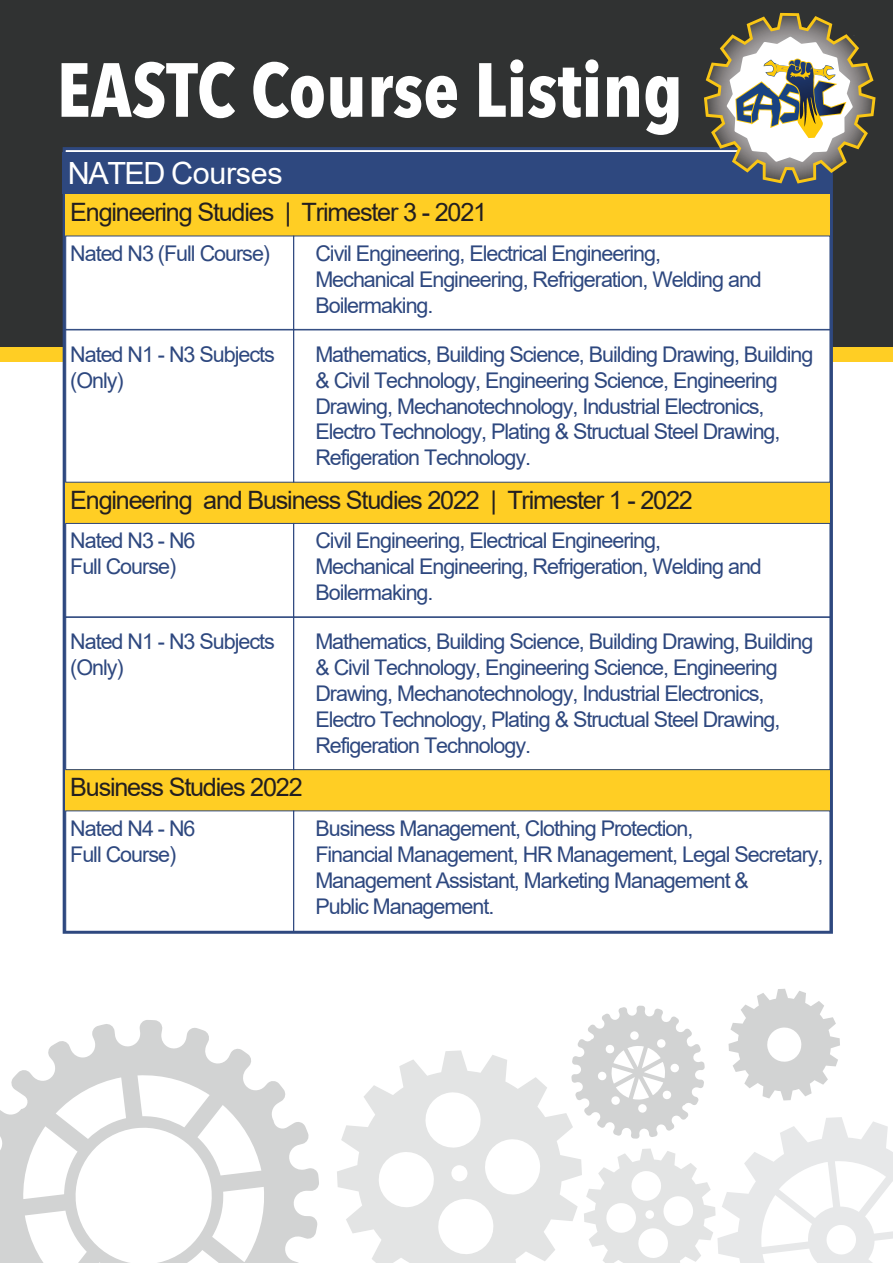
<style>
.page{position:relative;width:893px;height:1263px;background:#fff}
.page>*{position:absolute;margin:0;border:0;box-sizing:border-box;transform-origin:0 0}
.t1{font:700 condensed 75.75px "Avenir Next LT Pro";color:#fff}
.t2{font:30.6px "Arial";letter-spacing:-.01em;color:#fff}
.t3{font:25.35px "Arial";letter-spacing:-.05em;color:#231f20}
.t4{font:21.6px/26px "Arial";letter-spacing:-.05em;color:#2e487f}
</style>
<div class="page">
<div style="left:0;top:0;width:893px;height:346px;background:#303232"></div>
<svg style="left:0;top:1020px;width:319px;height:243px"></svg>
<svg style="left:337px;top:1050px;width:234px;height:213px;fill:#e3e4e4"></svg>
<svg style="left:571px;top:989px;width:322px;height:274px"></svg>
<div style="left:63px;top:147px;width:770px;height:787px;background:#fff;border:3px solid #2e487f"></div>
<div style="left:62px;top:153px;width:769px;height:41px;background:#2e487f"></div>
<div style="left:66px;top:194px;width:764px;height:42px;background:#ffce24"></div>
<div style="left:66px;top:482px;width:764px;height:41px;background:#ffce24"></div>
<svg style="left:704px;top:13px;width:172px;height:171px"></svg>
<div style="left:66px;top:329px;width:228px;height:153px;border:1px solid #2e487f"></div>
<div style="left:293px;top:329px;width:537px;height:153px;border:1px solid #2e487f"></div>
<div style="left:66px;top:769px;width:764px;height:42px;background:#ffce24"></div>
<div style="left:66px;top:523px;width:228px;height:95px;border:1px solid #2e487f"></div>
<div style="left:293px;top:523px;width:537px;height:95px;border:1px solid #2e487f"></div>
<div style="left:66px;top:617px;width:228px;height:153px;border:1px solid #2e487f"></div>
<div style="left:293px;top:811px;width:537px;height:121px;border:1px solid #2e487f"></div>
<div style="left:66px;top:811px;width:228px;height:121px;border:1px solid #2e487f"></div>
<div style="left:293px;top:617px;width:537px;height:153px;border:1px solid #2e487f"></div>
<h1 class="t1" style="left:57px;top:44px;width:628px">EASTC Course Listing</h1>
<h2 class="t2" style="left:68px;top:152px;width:216px">NATED Courses</h2>
<p class="t3" style="left:70px;top:195px;width:418px">Engineering Studies | Trimester 3 - 2021</p>
<p class="t4" style="left:70px;top:240px;width:201px">Nated N3 (Full Course)</p>
<p class="t4" style="left:315px;top:240px;width:448px">Civil Engineering, Electrical Engineering,<br>Mechanical Engineering, Refrigeration, Welding and<br>Boilermaking.</p>
<p class="t4" style="left:70px;top:341px;width:206px">Nated N1 - N3 Subjects (Only)</p>
<p class="t4" style="left:315px;top:341px;width:499px">Mathematics, Building Science, Building Drawing, Building &amp; Civil Technology, Engineering Science, Engineering Drawing, Mechanotechnology, Industrial Electronics, Electro Technology, Plating &amp; Structual Steel Drawing, Refigeration Technology.</p>
<p class="t3" style="left:70px;top:482px;width:624px">Engineering and Business Studies 2022 | Trimester 1 - 2022</p>
<p class="t4" style="left:70px;top:528px;width:127px">Nated N3 - N6<br>Full Course)</p>
<p class="t4" style="left:315px;top:528px;width:448px">Civil Engineering, Electrical Engineering,<br>Mechanical Engineering, Refrigeration, Welding and<br>Boilermaking.</p>
<p class="t4" style="left:70px;top:628px;width:206px">Nated N1 - N3 Subjects (Only)</p>
<p class="t4" style="left:315px;top:628px;width:499px">Mathematics, Building Science, Building Drawing, Building &amp; Civil Technology, Engineering Science, Engineering Drawing, Mechanotechnology, Industrial Electronics, Electro Technology, Plating &amp; Structual Steel Drawing, Refigeration Technology.</p>
<p class="t3" style="left:70px;top:770px;width:234px">Business Studies 2022</p>
<p class="t4" style="left:70px;top:815px;width:127px">Nated N4 - N6<br>Full Course)</p>
<p class="t4" style="left:315px;top:815px;width:510px">Business Management, Clothing Protection,<br>Financial Management, HR Management, Legal Secretary, Management Assistant, Marketing Management &amp;<br>Public Management.</p>
</div>
